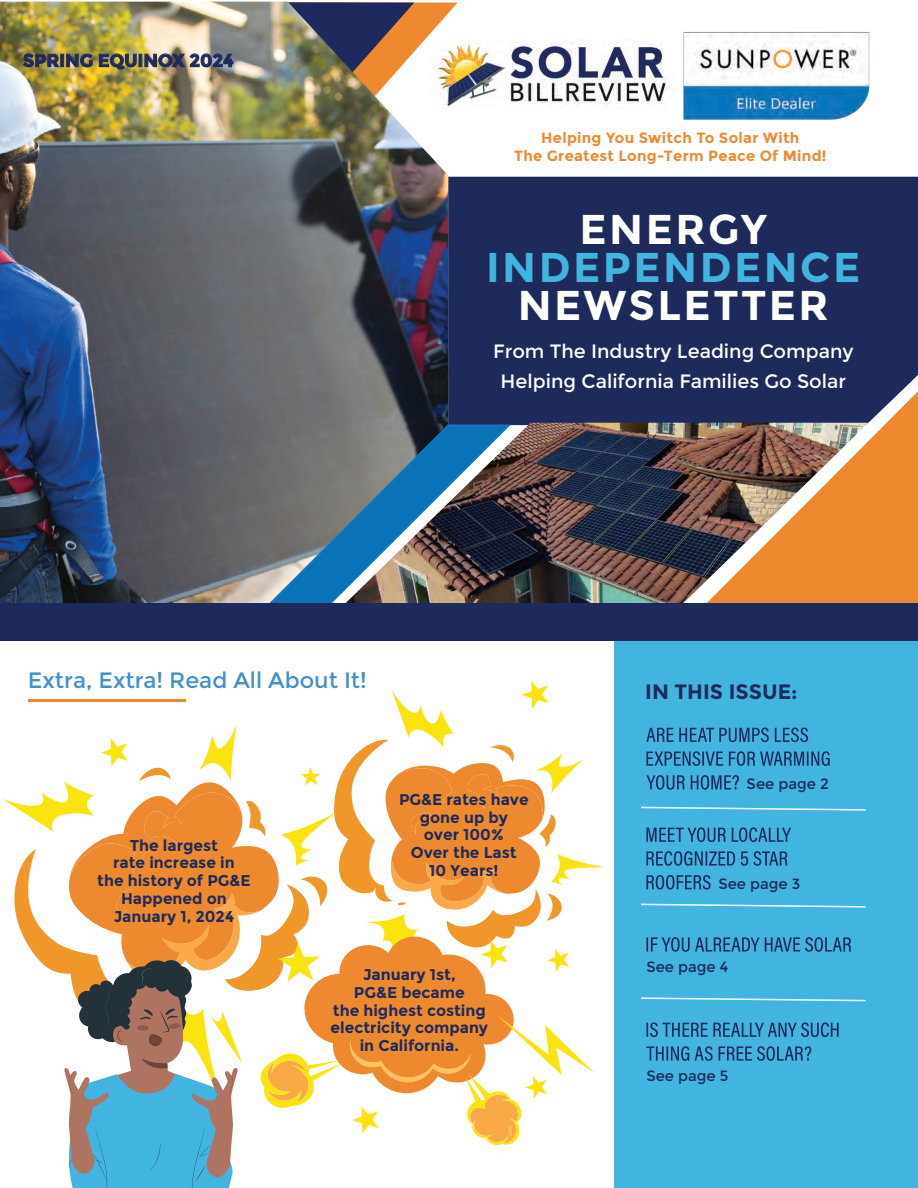
<style>
.page{position:relative;width:918px;height:1188px;background:#fff}
.page>*{position:absolute;margin:0;border:0;box-sizing:border-box;transform-origin:0 0}
.t1{font:700 41.55px "Montserrat";letter-spacing:.06em;color:#fff}
.t2{font:700 41.55px "Montserrat";letter-spacing:.06em;color:#41b4e0}
.t3{font:22.35px "Montserrat";color:#4291ce}
.t4{font:700 20.85px "Montserrat";color:#1f2a5c}
.t5{font:19.35px/29.7px "Montserrat";color:#fff;text-align:center}
.t6{font:700 17.85px "Montserrat";color:#1f2a5c}
.t7{font:700 15.6px/17.9px "Montserrat";color:#1f2a5c;text-align:center}
.t8{font:700 14.85px/17.9px "Montserrat";letter-spacing:.02em;color:#ed8a2f;text-align:center}
.t9{font:14.85px "Montserrat";color:#1f2a5c}
</style>
<div class="page">
<div style="left:448px;top:177px;width:470px;height:246px;background:#1f2a5c"></div>
<img style="left:0;top:2px;width:448px;height:601px">
<svg style="left:257px;top:423px;width:83px;height:180px;background:#697a84"></svg>
<img style="left:340px;top:423px;width:356px;height:180px">
<img style="left:696px;top:391px;width:222px;height:212px">
<svg style="left:23px;top:53px;width:70px;height:15px"></svg>
<img style="left:99px;top:2px;width:359px;height:106px">
<div style="left:614px;top:641px;width:304px;height:547px;background:#41b4e0"></div>
<div style="left:0;top:603px;width:918px;height:38px;background:#1f2a5c"></div>
<hr style="left:29px;top:700px;width:157px;height:2px;background:#ed8a2f">
<svg style="left:646px;top:728px;width:162px;height:14px"></svg>
<svg style="left:646px;top:751px;width:184px;height:15px"></svg>
<svg style="left:646px;top:775px;width:93px;height:15px"></svg>
<svg style="left:646px;top:827px;width:145px;height:15px"></svg>
<svg style="left:646px;top:851px;width:141px;height:15px"></svg>
<svg style="left:646px;top:875px;width:65px;height:15px"></svg>
<svg style="left:646px;top:1022px;width:193px;height:15px"></svg>
<svg style="left:646px;top:1046px;width:165px;height:15px"></svg>
<svg style="left:646px;top:937px;width:205px;height:15px"></svg>
<svg style="left:640px;top:806px;width:226px;height:5px"></svg>
<svg style="left:640px;top:903px;width:226px;height:5px"></svg>
<svg style="left:641px;top:997px;width:225px;height:5px"></svg>
<img style="left:431px;top:40px;width:238px;height:69px">
<img style="left:683px;top:32px;width:187px;height:88px">
<svg style="left:391px;top:690px;width:214px;height:178px"></svg>
<svg style="left:2px;top:725px;width:235px;height:249px"></svg>
<svg style="left:521px;top:681px;width:28px;height:28px"></svg>
<svg style="left:64px;top:738px;width:531px;height:450px"></svg>
<p class="t6" style="left:23px;top:50px;width:212px">SPRING EQUINOX 2024</p>
<p class="t8" style="left:514px;top:129px;width:314px">Helping You Switch To Solar With<br>The Greatest Long-Term Peace Of Mind!</p>
<h1 class="t1" style="left:580px;top:204px;width:189px">ENERGY</h1>
<h1 class="t2" style="left:486px;top:242px;width:376px">INDEPENDENCE</h1>
<h1 class="t1" style="left:518px;top:280px;width:313px">NEWSLETTER</h1>
<p class="t5" style="left:493px;top:337px;width:362px">From The Industry Leading Company<br>Helping California Families Go Solar</p>
<h2 class="t3" style="left:28px;top:667px;width:340px">Extra, Extra! Read All About It!</h2>
<p class="t7" style="left:97px;top:836px;width:155px">The largest<br>rate increase in<br>the history of PG&amp;E<br>Happened on<br>January 1, 2024</p>
<p class="t7" style="left:399px;top:790px;width:131px">PG&amp;E rates have gone up by<br>over 100%<br>Over the Last<br>10 Years!</p>
<h3 class="t4" style="left:645px;top:680px;width:154px">IN THIS ISSUE:</h3>
<p class="t9" style="left:747px;top:776px;width:84px">See page 2</p>
<p class="t9" style="left:718px;top:875px;width:84px">See page 3</p>
<p class="t7" style="left:331px;top:966px;width:159px">January 1st,<br>PG&amp;E became<br>the highest costing electricity company in California.</p>
<p class="t9" style="left:646px;top:958px;width:83px">See page 4</p>
<p class="t9" style="left:646px;top:1068px;width:84px">See page 5</p>
</div>
